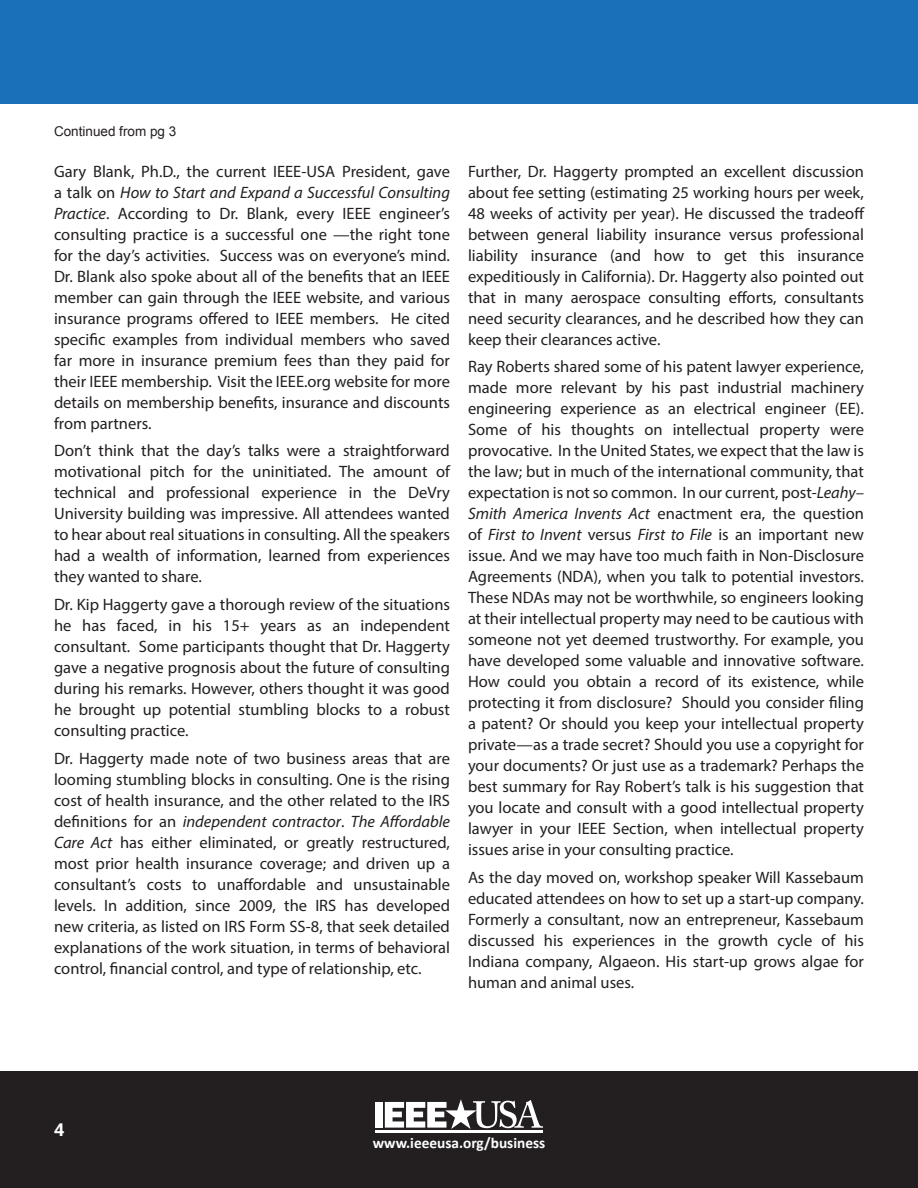
<style>
.page{position:relative;width:918px;height:1188px;background:#fff}
.page>*{position:absolute;margin:0;border:0;box-sizing:border-box;transform-origin:0 0}
.t1{font:700 18px "Segoe UI";color:#fff}
.Paragraph{font:16.5px/21px "Myriad Pro";color:#231f20;text-align:justify}
.t2{font:700 15.3px "Calibri";color:#fff}
.t3{font:13.5px "Arial";color:#231f20}
.s1{font-style:italic}
</style>
<div class="page">
<div style="left:0;top:0;width:918px;height:104px;background:#1a70b9"></div>
<div style="left:0;top:1071px;width:918px;height:117px;background:#231f20"></div>
<div style="left:375px;top:1102px;width:8px;height:26px;background:#fff"></div>
<hr style="left:375px;top:1130px;width:72px;height:3px;background:#fff">
<svg style="left:385px;top:1099px;width:158px;height:30px"></svg>
<hr style="left:447px;top:1130px;width:96px;height:3px;background:#fff">
<p class="t3" style="left:54px;top:122px;width:124px">Continued from pg 3</p>
<p class="Paragraph" style="left:54px;top:160px;width:398px">Gary Blank, Ph.D., the current IEEE-USA President, gave a talk on <span class="s1">How to Start and Expand a Successful Consulting Practice</span>. According to Dr. Blank, every IEEE engineer’s consulting practice is a successful one —the right tone for the day’s activities. Success was on everyone’s mind.<br>Dr. Blank also spoke about all of the benefits that an IEEE member can gain through the IEEE website, and various insurance programs offered to IEEE members. He cited specific examples from individual members who saved far more in insurance premium fees than they paid for their IEEE membership. Visit the IEEE.org website for more details on membership benefits, insurance and discounts from partners.</p>
<p class="Paragraph" style="left:54px;top:440px;width:398px">Don’t think that the day’s talks were a straightforward motivational pitch for the uninitiated. The amount of technical and professional experience in the DeVry University building was impressive. All attendees wanted to hear about real situations in consulting. All the speakers had a wealth of information, learned from experiences they wanted to share.</p>
<p class="Paragraph" style="left:54px;top:594px;width:398px">Dr. Kip Haggerty gave a thorough review of the situations he has faced, in his 15+ years as an independent consultant. Some participants thought that Dr. Haggerty gave a negative prognosis about the future of consulting during his remarks. However, others thought it was good he brought up potential stumbling blocks to a robust consulting practice.</p>
<p class="Paragraph" style="left:54px;top:747px;width:398px">Dr. Haggerty made note of two business areas that are looming stumbling blocks in consulting. One is the rising cost of health insurance, and the other related to the IRS definitions for an <span class="s1">independent contractor</span>. <span class="s1">The Affordable Care Act</span> has either eliminated, or greatly restructured, most prior health insurance coverage; and driven up a consultant’s costs to unaffordable and unsustainable levels. In addition, since 2009, the IRS has developed new criteria, as listed on IRS Form SS-8, that seek detailed explanations of the work situation, in terms of behavioral control, financial control, and type of relationship, etc.</p>
<p class="Paragraph" style="left:468px;top:160px;width:398px">Further, Dr. Haggerty prompted an excellent discussion about fee setting (estimating 25 working hours per week, 48 weeks of activity per year). He discussed the tradeoff between general liability insurance versus professional liability insurance (and how to get this insurance expeditiously in California). Dr. Haggerty also pointed out that in many aerospace consulting efforts, consultants need security clearances, and he described how they can keep their clearances active.</p>
<p class="Paragraph" style="left:468px;top:356px;width:398px">Ray Roberts shared some of his patent lawyer experience, made more relevant by his past industrial machinery engineering experience as an electrical engineer (EE).<br>Some of his thoughts on intellectual property were provocative. In the United States, we expect that the law is the law; but in much of the international community, that expectation is not so common. In our current, post-<span class="s1">Leahy– Smith America Invents Act</span> enactment era, the question of <span class="s1">First to Invent</span> versus <span class="s1">First to File</span> is an important new issue. And we may have too much faith in Non-Disclosure Agreements (NDA), when you talk to potential investors.<br>These NDAs may not be worthwhile, so engineers looking at their intellectual property may need to be cautious with someone not yet deemed trustworthy. For example, you have developed some valuable and innovative software.<br>How could you obtain a record of its existence, while protecting it from disclosure? Should you consider filing a patent? Or should you keep your intellectual property private—as a trade secret? Should you use a copyright for your documents? Or just use as a trademark? Perhaps the best summary for Ray Robert’s talk is his suggestion that you locate and consult with a good intellectual property lawyer in your IEEE Section, when intellectual property issues arise in your consulting practice.</p>
<p class="Paragraph" style="left:468px;top:867px;width:398px">As the day moved on, workshop speaker Will Kassebaum educated attendees on how to set up a start-up company.<br>Formerly a consultant, now an entrepreneur, Kassebaum discussed his experiences in the growth cycle of his Indiana company, Algaeon. His start-up grows algae for human and animal uses.</p>
<p class="t1" style="left:54px;top:1117px;width:12px">4</p>
<p class="t2" style="left:373px;top:1133px;width:174px">www.ieeeusa.org/business</p>
</div>
